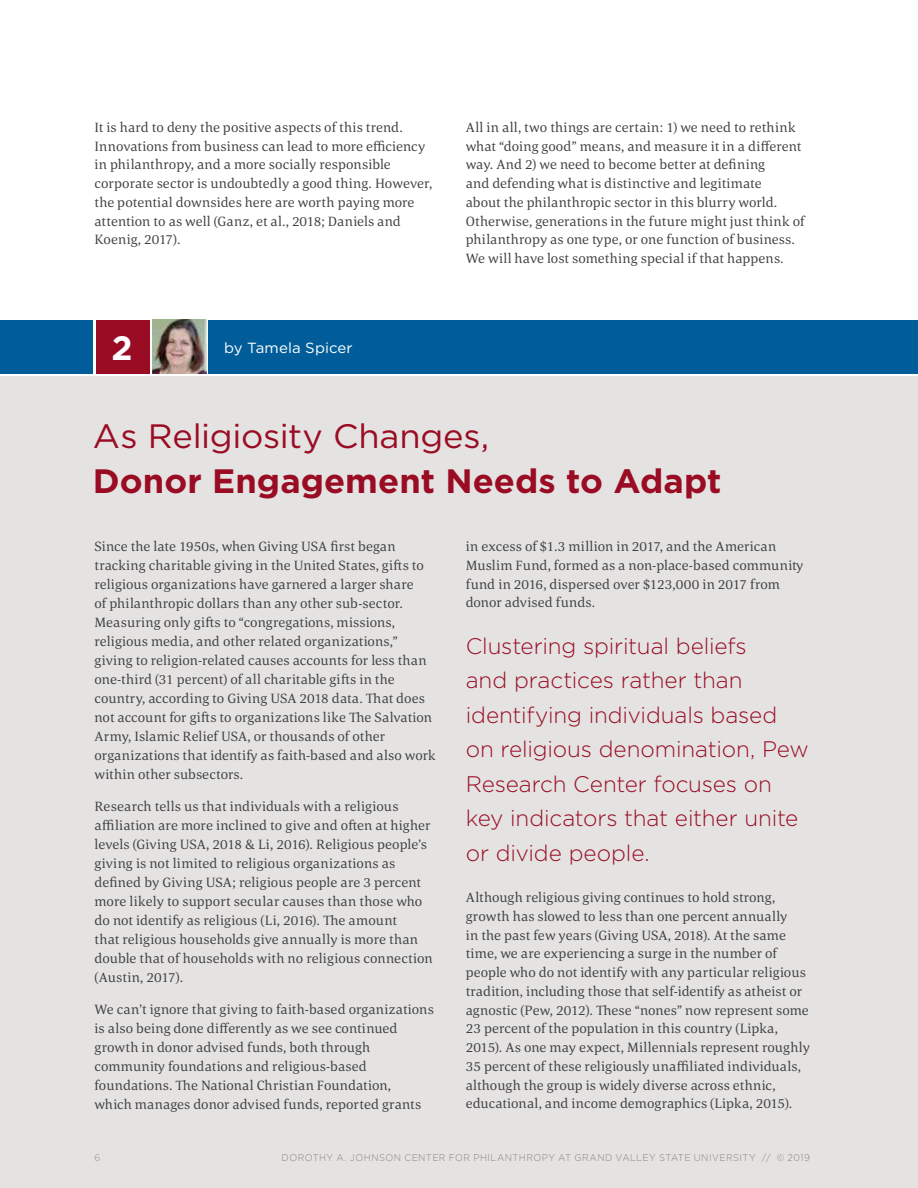
<style>
.page{position:relative;width:918px;height:1188px;background:#fff}
.page>*{position:absolute;margin:0;border:0;box-sizing:border-box;transform-origin:0 0}
.t1{font:700 33.75px "Gotham";color:#9a0c24}
.t2{font:33.75px "Gotham";letter-spacing:-.005em;color:#9a0c24}
.t3{font:700 33.75px "Gotham";color:#fff}
.t4{font:300 22.5px/34.5px "Gotham";letter-spacing:-.01em;color:#9a0c24}
.t5{font:14.7px "Gotham";letter-spacing:.005em;color:#fff}
.t6{font:13.8px/18.8px "Corda";letter-spacing:.01em;color:#414042}
.t7{font:300 9.75px "Gotham";letter-spacing:.045em;color:#7a7876;scale:.95 1}
.t8{font:300 9.75px "Gotham";color:#908f8d;scale:.95 1}
</style>
<div class="page">
<div style="left:0;top:376px;width:918px;height:812px;background:#e4e3e2"></div>
<img style="left:152px;top:320px;width:54px;height:54px">
<div style="left:209px;top:320px;width:709px;height:54px;background:#005d99"></div>
<div style="left:96px;top:320px;width:54px;height:54px;background:#9a0c24"></div>
<div style="left:0;top:320px;width:93px;height:54px;background:#005d99"></div>
<p class="t6" style="left:94px;top:117px;width:339px">It is hard to deny the positive aspects of this trend.<br>Innovations from business can lead to more efficiency in philanthropy, and a more socially responsible corporate sector is undoubtedly a good thing. However, the potential downsides here are worth paying more attention to as well (Ganz, et al., 2018; Daniels and Koenig, 2017).</p>
<p class="t6" style="left:466px;top:117px;width:341px">All in all, two things are certain: 1) we need to rethink what “doing good” means, and measure it in a different way. And 2) we need to become better at defining<br>and defending what is distinctive and legitimate<br>about the philanthropic sector in this blurry world.<br>Otherwise, generations in the future might just think of philanthropy as one type, or one function of business.<br>We will have lost something special if that happens.</p>
<h1 class="t3" style="left:111px;top:328px;width:23px">2</h1>
<p class="t5" style="left:224px;top:338px;width:130px">by Tamela Spicer</p>
<h1 class="t2" style="left:93px;top:415px;width:398px">As Religiosity Changes,</h1>
<h1 class="t1" style="left:93px;top:462px;width:630px">Donor Engagement Needs to Adapt</h1>
<p class="t6" style="left:94px;top:537px;width:343px">Since the late 1950s, when Giving USA first began tracking charitable giving in the United States, gifts to religious organizations have garnered a larger share<br>of philanthropic dollars than any other sub-sector.<br>Measuring only gifts to “congregations, missions, religious media, and other related organizations,” giving to religion-related causes accounts for less than one-third (31 percent) of all charitable gifts in the country, according to Giving USA 2018 data. That does not account for gifts to organizations like The Salvation Army, Islamic Relief USA, or thousands of other organizations that identify as faith-based and also work within other subsectors.</p>
<p class="t6" style="left:94px;top:797px;width:340px">Research tells us that individuals with a religious affiliation are more inclined to give and often at higher levels (Giving USA, 2018 &amp; Li, 2016). Religious people’s giving is not limited to religious organizations as defined by Giving USA; religious people are 3 percent more likely to support secular causes than those who do not identify as religious (Li, 2016). The amount<br>that religious households give annually is more than double that of households with no religious connection (Austin, 2017).</p>
<p class="t6" style="left:94px;top:1000px;width:341px">We can’t ignore that giving to faith-based organizations is also being done differently as we see continued growth in donor advised funds, both through community foundations and religious-based foundations. The National Christian Foundation,<br>which manages donor advised funds, reported grants</p>
<p class="t6" style="left:466px;top:537px;width:339px">in excess of $1.3 million in 2017, and the American Muslim Fund, formed as a non-place-based community fund in 2016, dispersed over $123,000 in 2017 from donor advised funds.</p>
<h2 class="t4" style="left:466px;top:628px;width:345px">Clustering spiritual beliefs<br>and practices rather than identifying individuals based on religious denomination, Pew<br>Research Center focuses on key indicators that either unite or divide people.</h2>
<p class="t6" style="left:466px;top:888px;width:346px">Although religious giving continues to hold strong, growth has slowed to less than one percent annually<br>in the past few years (Giving USA, 2018). At the same time, we are experiencing a surge in the number of people who do not identify with any particular religious tradition, including those that self-identify as atheist or agnostic (Pew, 2012). These “nones” now represent some 23 percent of the population in this country (Lipka, 2015). As one may expect, Millennials represent roughly 35 percent of these religiously unaffiliated individuals, although the group is widely diverse across ethnic, educational, and income demographics (Lipka, 2015).</p>
<p class="t8" style="left:94px;top:1151px;width:8px">6</p>
<p class="t7" style="left:282px;top:1151px;width:558px">DOROTHY A. JOHNSON CENTER FOR PHILANTHROPY AT GRAND VALLEY STATE UNIVERSITY // © 2019</p>
</div>
